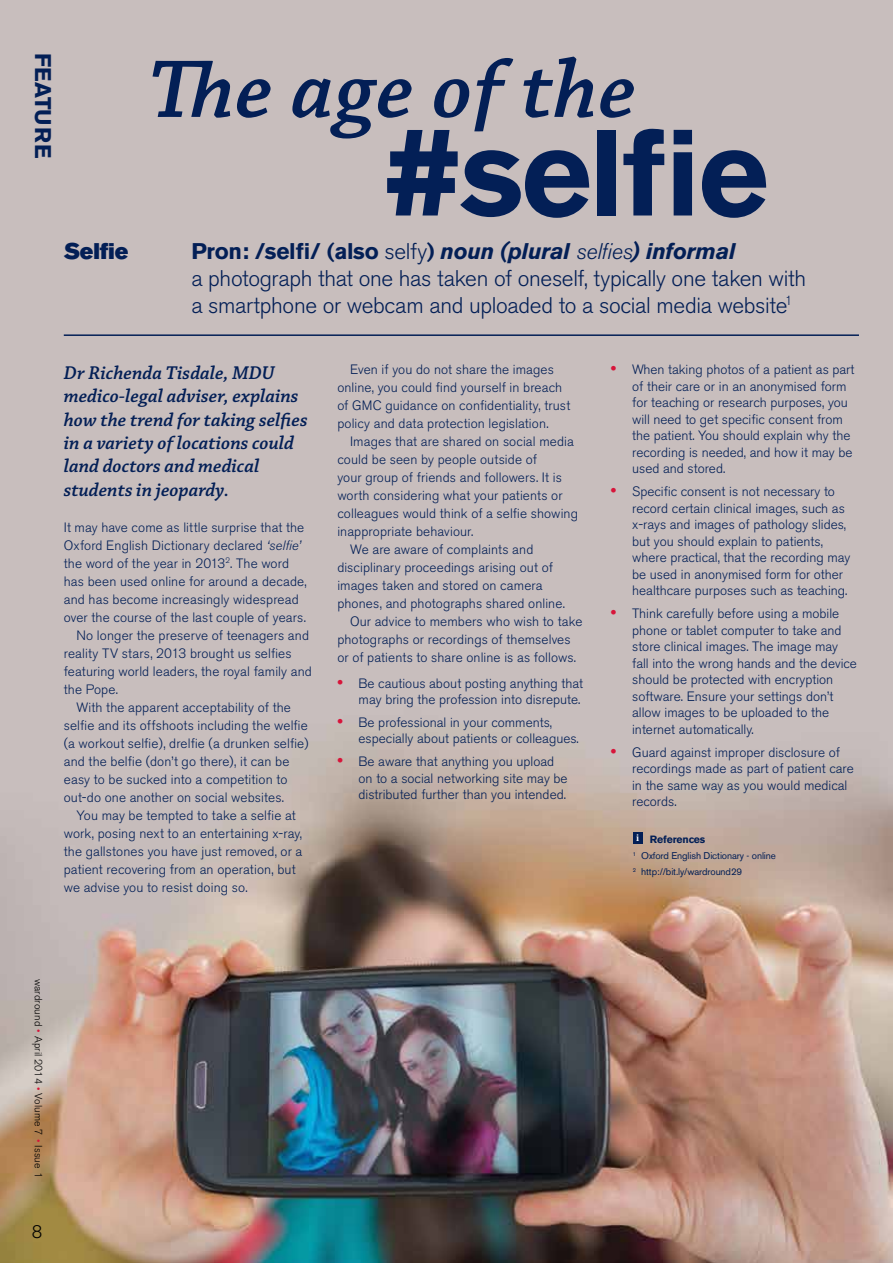
<style>
.page{position:relative;width:893px;height:1263px;background:#fff}
.page>*{position:absolute;margin:0;border:0;box-sizing:border-box;transform-origin:0 0}
.t1{font:700 121.05px "Akzidenz Grotesk BE";color:#031f56}
.t2{font:italic 600 86.1px "Chaparral Pro";letter-spacing:.01em;color:#031f56}
.t3{font:300 22.5px/27px "Akzidenz Grotesk BE";letter-spacing:-.015em;color:#031f56}
.t4{font:700 22.5px "Akzidenz Grotesk BE";letter-spacing:.01em;color:#031f56}
.t5{font:22.5px "Akzidenz Grotesk BE Super";color:#031f56}
.t6{font:italic 600 19.5px/23.4px "Chaparral Pro";color:#031f56}
.t7{font:300 18px "Akzidenz Grotesk BE";color:#000}
.t8{font:300 13.5px/16.5px "Akzidenz Grotesk BE";color:#031f56}
.t9{font:300 10.5px "Akzidenz Grotesk BE";letter-spacing:.01em;color:#000}
.t10{font:700 10.5px "Akzidenz Grotesk BE";letter-spacing:-.01em;color:#031f56}
.t11{font:700 10.35px "Minion Pro";color:#fff}
.t12{font:9.75px/16.2px "Akzidenz Grotesk BE";letter-spacing:-.01em;color:#031f56}
.s1{font-weight:700}
.s2{font-weight:700;font-style:italic}
.s3{font-style:italic}
.s4{font-weight:500;font-size:16.5px;color:#d7153a}
.s5{color:#d7153a}
</style>
<div class="page">
<img style="left:0;top:0;width:893px;height:1263px">
<div style="left:633px;top:832px;width:9px;height:12px;background:#031f56"></div>
<hr style="left:64px;top:334px;width:795px;height:2px;background:#031f56">
<h3 class="t4" style="left:56px;top:53px;width:107px;rotate:90deg">FEATURE</h3>
<h2 class="t2" style="left:149px;top:41px;width:489px">The age of the</h2>
<h1 class="t1" style="left:382px;top:103px;width:388px">#selfie</h1>
<h3 class="t5" style="left:64px;top:238px;width:66px">Selfie</h3>
<h3 class="t3" style="left:191px;top:238px;width:616px"><span class="s1">Pron: /selfi/ (also</span> selfy<span class="s1">)</span> <span class="s2">noun (plural</span> <span class="s3">selfies</span><span class="s2">) informal<br></span>a photograph that one has taken of oneself, typically one taken with a smartphone or webcam and uploaded to a social media website<sup>1</sup></h3>
<h3 class="t6" style="left:64px;top:362px;width:245px">Dr Richenda Tisdale, MDU medico-legal adviser, explains how the trend for taking selfies in a variety of locations could land doctors and medical students in jeopardy.</h3>
<p class="t8" style="left:64px;top:519px;width:242px">It may have come as little surprise that the</p>
<p class="t8" style="left:64px;top:537px;width:238px">Oxford English Dictionary declared <span class="s3">‘selfie’</span></p>
<p class="t8" style="left:64px;top:555px;width:227px">the word of the year in 2013<sup>2</sup>. The word</p>
<p class="t8" style="left:64px;top:573px;width:244px">has been used online for around a decade,</p>
<p class="t8" style="left:64px;top:591px;width:236px">and has become increasingly widespread</p>
<p class="t8" style="left:64px;top:609px;width:244px">over the course of the last couple of years.</p>
<p class="t8" style="left:77px;top:627px;width:234px">No longer the preserve of teenagers and</p>
<p class="t8" style="left:64px;top:645px;width:229px">reality TV stars, 2013 brought us selfies</p>
<p class="t8" style="left:64px;top:663px;width:250px">featuring world leaders, the royal family and</p>
<p class="t8" style="left:64px;top:681px;width:56px">the Pope.</p>
<p class="t8" style="left:77px;top:699px;width:216px">With the apparent acceptability of the</p>
<p class="t8" style="left:64px;top:717px;width:246px">selfie and its offshoots including the welfie</p>
<p class="t8" style="left:64px;top:735px;width:246px">(a workout selfie), drelfie (a drunken selfie)</p>
<p class="t8" style="left:64px;top:753px;width:227px">and the belfie (don’t go there), it can be</p>
<p class="t8" style="left:64px;top:771px;width:225px">easy to be sucked into a competition to</p>
<p class="t8" style="left:64px;top:789px;width:222px">out-do one another on social websites.</p>
<p class="t8" style="left:77px;top:807px;width:221px">You may be tempted to take a selfie at</p>
<p class="t8" style="left:64px;top:825px;width:240px">work, posing next to an entertaining x-ray,</p>
<p class="t8" style="left:64px;top:843px;width:240px">the gallstones you have just removed, or a</p>
<p class="t8" style="left:64px;top:861px;width:233px">patient recovering from an operation, but</p>
<p class="t8" style="left:64px;top:879px;width:185px">we advise you to resist doing so.</p>
<p class="t8" style="left:337px;top:361px;width:234px;line-height:18px;text-indent:13px">Even if you do not share the images online, you could find yourself in breach of GMC guidance on confidentiality, trust policy and data protection legislation.</p>
<p class="t8" style="left:350px;top:434px;width:225px">Images that are shared on social media</p>
<p class="t8" style="left:337px;top:452px;width:201px">could be seen by people outside of</p>
<p class="t8" style="left:337px;top:470px;width:226px">your group of friends and followers. It is</p>
<p class="t8" style="left:337px;top:488px;width:227px">worth considering what your patients or</p>
<p class="t8" style="left:337px;top:506px;width:242px">colleagues would think of a selfie showing</p>
<p class="t8" style="left:337px;top:524px;width:137px">inappropriate behaviour.</p>
<p class="t8" style="left:350px;top:542px;width:185px">We are aware of complaints and</p>
<p class="t8" style="left:337px;top:560px;width:217px">disciplinary proceedings arising out of</p>
<p class="t8" style="left:337px;top:578px;width:207px">images taken and stored on camera</p>
<p class="t8" style="left:337px;top:596px;width:229px">phones, and photographs shared online.</p>
<p class="t8" style="left:350px;top:614px;width:234px">Our advice to members who wish to take</p>
<p class="t8" style="left:337px;top:632px;width:235px">photographs or recordings of themselves</p>
<p class="t8" style="left:337px;top:650px;width:240px">or of patients to share online is as follows.</p>
<p class="t8" style="left:337px;top:675px;width:247px;text-align:right"><span class="s4">•</span> Be cautious about posting anything that may bring the profession into disrepute.</p>
<p class="t8" style="left:359px;top:714px;width:222px;text-indent:-21px"><span class="s4">•</span> Be professional in your comments, especially about patients or colleagues.</p>
<p class="t8" style="left:359px;top:754px;width:211px;text-indent:-21px"><span class="s4">•</span> Be aware that anything you upload on to a social networking site may be distributed further than you intended.</p>
<p class="t8" style="left:632px;top:362px;width:224px;text-indent:-21px"><span class="s4">•</span> When taking photos of a patient as part of their care or in an anonymised form for teaching or research purposes, you will need to get specific consent from the patient. You should explain why the recording is needed, and how it may be used and stored.</p>
<p class="t8" style="left:632px;top:484px;width:220px;text-indent:-21px"><span class="s4">•</span> Specific consent is not necessary to record certain clinical images, such as x-rays and images of pathology slides, but you should explain to patients, where practical, that the recording may be used in anonymised form for other healthcare purposes such as teaching.</p>
<p class="t8" style="left:632px;top:606px;width:226px;text-indent:-21px"><span class="s4">•</span> Think carefully before using a mobile phone or tablet computer to take and store clinical images. The image may fall into the wrong hands and the device should be protected with encryption software. Ensure your settings don’t allow images to be uploaded to the internet automatically.</p>
<p class="t8" style="left:632px;top:744px;width:223px;text-indent:-21px"><span class="s4">•</span> Guard against improper disclosure of recordings made as part of patient care in the same way as you would medical records.</p>
<p class="t11" style="left:636px;top:831px;width:5px">i</p>
<p class="t10" style="left:650px;top:833px;width:57px">References</p>
<p class="t12" style="left:633px;top:848px;width:145px"><sup>1</sup> Oxford English Dictionary - online<br><sup>2</sup> http://bit.ly/wardround29</p>
<p class="t9" style="left:44px;top:979px;width:200px;rotate:90deg">wardround <span class="s5">•</span> April 2014 <span class="s5">•</span> Volume 7 <span class="s5">•</span> Issue 1</p>
<h3 class="t7" style="left:32px;top:1222px;width:12px">8</h3>
</div>
